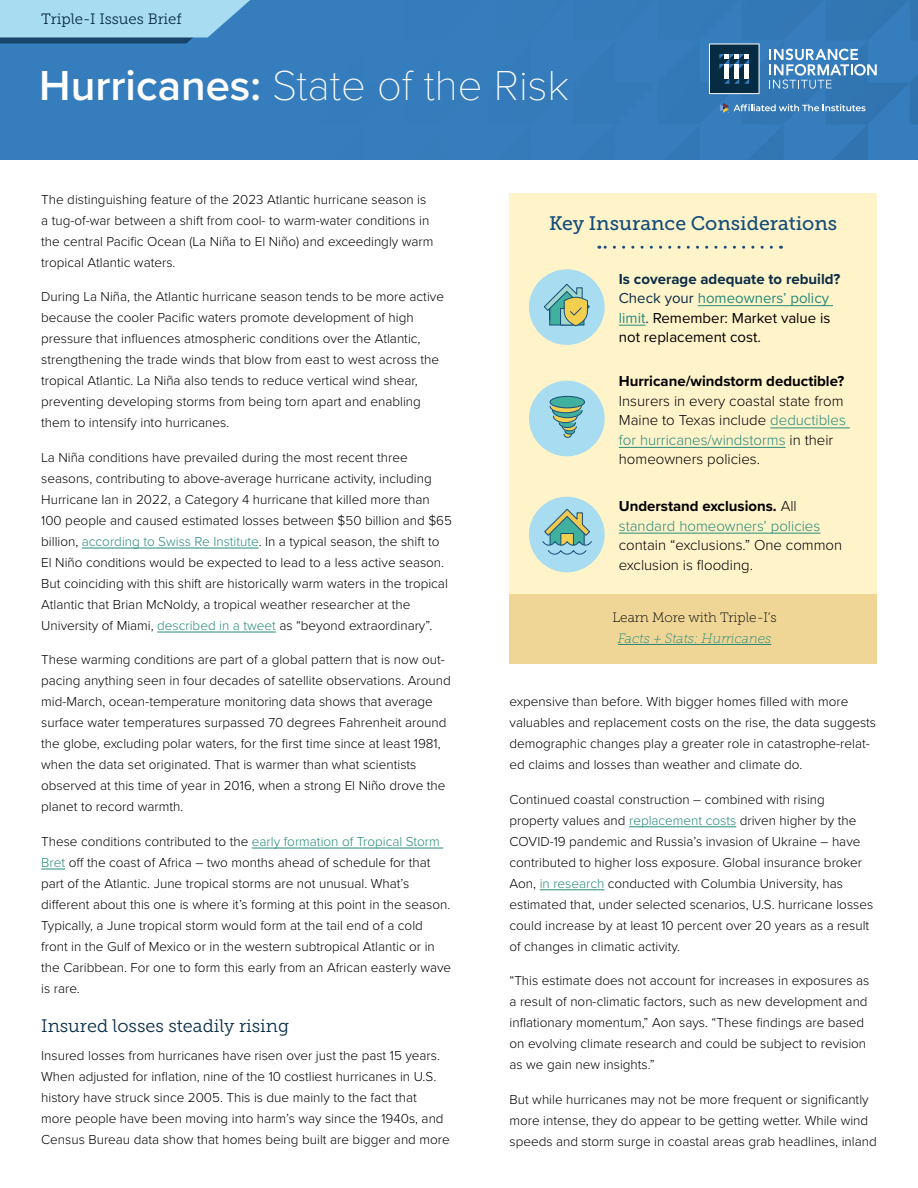
<style>
.page{position:relative;width:918px;height:1188px;background:#fff}
.page>*{position:absolute;margin:0;border:0;box-sizing:border-box;transform-origin:0 0}
.t1{font:100 43.5px "Proxima Nova T";color:#fff}
.t2{font:19.5px "Museo Slab 500";color:#154d79}
.t3{font:18px "Museo Slab 300";color:#092d46}
.t4{font:300 15px/19.5px "Proxima Nova";color:#000}
.t5{font:15px/19.5px "Proxima Nova";color:#000}
.t6{font:300 15px/19.5px "Proxima Nova";color:#278b7a}
.t7{font:700 15px "Proxima Nova";color:#000}
.t8{font:15px "Museo Slab 300";color:#092d46}
.t9{font:300 13.5px/21px "Proxima Nova";color:#000}
.t10{font:13.5px "Museo Slab 100";color:#000}
.t11{font:italic 13.5px "Museo Slab 100";color:#278b7a}
.s1{font-family:"Proxima Nova";font-weight:600}
.s2{color:#278b7a}
.s3{font-weight:700;color:#092d46}
.s4{color:#092d46}
.s5{font-weight:700;color:#000}
.s6{color:#000}
</style>
<div class="page">
<div style="left:510px;top:193px;width:367px;height:446px;background:#fff3ca"></div>
<div style="left:510px;top:595px;width:367px;height:69px;background:#efd596"></div>
<div style="left:529px;top:381px;width:76px;height:75px;background:#a7dcf1;border-radius:50%"></div>
<hr style="left:698px;top:305px;width:135px;height:1px;background:#278b7a">
<svg style="left:619px;top:325px;width:26px;height:1px"></svg>
<div style="left:529px;top:497px;width:76px;height:75px;background:#a7dcf1;border-radius:50%"></div>
<hr style="left:619px;top:533px;width:201px;height:1px;background:#278b7a">
<hr style="left:82px;top:548px;width:177px;height:1px;background:#278b7a">
<hr style="left:157px;top:632px;width:119px;height:1px;background:#278b7a">
<hr style="left:252px;top:848px;width:191px;height:1px;background:#278b7a">
<svg style="left:41px;top:869px;width:24px;height:1px"></svg>
<hr style="left:618px;top:644px;width:153px;height:1px;background:#278b7a">
<div style="left:529px;top:269px;width:76px;height:76px;background:#a7dcf1;border-radius:50%"></div>
<svg style="left:599px;top:246px;width:172px;height:3px"></svg>
<svg style="left:0;top:0;width:918px;height:160px;background:#3e82bd"></svg>
<hr style="left:770px;top:428px;width:80px;height:1px;background:#278b7a">
<hr style="left:619px;top:447px;width:167px;height:1px;background:#278b7a">
<hr style="left:629px;top:827px;width:107px;height:1px;background:#278b7a">
<hr style="left:540px;top:890px;width:64px;height:1px;background:#278b7a">
<svg style="left:542px;top:509px;width:50px;height:46px"></svg>
<svg style="left:544px;top:284px;width:46px;height:43px"></svg>
<svg style="left:549px;top:405px;width:34px;height:33px"></svg>
<div style="left:550px;top:396px;width:35px;height:12px;background:#42b09e;border-radius:50%"></div>
<div style="left:550px;top:396px;width:35px;height:12px;border:1px solid #1a4d78;border-radius:50%"></div>
<p class="t8" style="left:41px;top:10px;width:142px">Triple-I Issues Brief</p>
<h1 class="t1" style="left:39px;top:53px;width:531px"><span class="s1">Hurricanes:</span> State of the Risk</h1>
<p class="t9" style="left:41px;top:188px;width:394px">The distinguishing feature of the 2023 Atlantic hurricane season is a tug-of-war between a shift from cool- to warm-water conditions in the central Pacific Ocean (La Niña to El Niño) and exceedingly warm tropical Atlantic waters.</p>
<p class="t9" style="left:41px;top:286px;width:404px">During La Niña, the Atlantic hurricane season tends to be more active because the cooler Pacific waters promote development of high pressure that influences atmospheric conditions over the Atlantic, strengthening the trade winds that blow from east to west across the tropical Atlantic. La Niña also tends to reduce vertical wind shear, preventing developing storms from being torn apart and enabling them to intensify into hurricanes.</p>
<p class="t9" style="left:41px;top:446px;width:412px">La Niña conditions have prevailed during the most recent three seasons, contributing to above-average hurricane activity, including Hurricane Ian in 2022, a Category 4 hurricane that killed more than 100 people and caused estimated losses between $50 billion and $65 billion, <span class="s2">according to Swiss Re Institute</span>. In a typical season, the shift to El Niño conditions would be expected to lead to a less active season.<br>But coinciding with this shift are historically warm waters in the tropical Atlantic that Brian McNoldy, a tropical weather researcher at the University of Miami, <span class="s2">described in a tweet</span> as “beyond extraordinary”.</p>
<p class="t9" style="left:41px;top:649px;width:411px">These warming conditions are part of a global pattern that is now out&shy;pacing anything seen in four decades of satellite observations. Around mid-March, ocean-temperature monitoring data shows that average surface water temperatures surpassed 70 degrees Fahrenheit around the globe, excluding polar waters, for the first time since at least 1981, when the data set originated. That is warmer than what scientists observed at this time of year in 2016, when a strong El Niño drove the planet to record warmth.</p>
<p class="t9" style="left:41px;top:830px;width:412px">These conditions contributed to the <span class="s2">early formation of Tropical Storm Bret</span> off the coast of Africa – two months ahead of schedule for that part of the Atlantic. June tropical storms are not unusual. What’s different about this one is where it’s forming at this point in the season.<br>Typically, a June tropical storm would form at the tail end of a cold front in the Gulf of Mexico or in the western subtropical Atlantic or in the Caribbean. For one to form this early from an African easterly wave is rare.</p>
<h3 class="t3" style="left:41px;top:1016px;width:249px">Insured losses steadily rising</h3>
<p class="t9" style="left:41px;top:1044px;width:410px">Insured losses from hurricanes have risen over just the past 15 years.<br>When adjusted for inflation, nine of the 10 costliest hurricanes in U.S. history have struck since 2005. This is due mainly to the fact that more people have been moving into harm’s way since the 1940s, and Census Bureau data show that homes being built are bigger and more</p>
<h2 class="t2" style="left:549px;top:212px;width:290px">Key Insurance Considerations</h2>
<p class="t5" style="left:619px;top:268px;width:223px"><span class="s3">Is coverage adequate to rebuild?<br></span><span class="s4">Check your</span> <span class="s2">homeowners’ policy limit</span><span class="s4">.</span> Remember: Market value is not replacement cost.</p>
<p class="t7" style="left:619px;top:370px;width:227px">Hurricane/windstorm deductible?</p>
<p class="t4" style="left:619px;top:390px;width:229px">Insurers in every coastal state from<br>Maine to Texas include <span class="s2">deductibles for hurricanes/windstorms</span> in their homeowners policies.</p>
<p class="t6" style="left:619px;top:496px;width:203px"><span class="s5">Understand exclusions.</span> <span class="s6">All </span>standard homeowners’ policies</p>
<p class="t4" style="left:619px;top:535px;width:225px">contain “exclusions.” One common exclusion is flooding.</p>
<p class="t10" style="left:613px;top:610px;width:166px">Learn More with Triple-I’s</p>
<p class="t11" style="left:618px;top:631px;width:155px">Facts + Stats: Hurricanes</p>
<p class="t9" style="left:510px;top:690px;width:368px">expensive than before. With bigger homes filled with more valuables and replacement costs on the rise, the data suggests demographic changes play a greater role in catastrophe-relat&shy;ed claims and losses than weather and climate do.</p>
<p class="t9" style="left:510px;top:788px;width:365px">Continued coastal construction – combined with rising property values and <span class="s2">replacement costs</span> driven higher by the COVID-19 pandemic and Russia’s invasion of Ukraine – have contributed to higher loss exposure. Global insurance broker Aon, <span class="s2">in research</span> conducted with Columbia University, has estimated that, under selected scenarios, U.S. hurricane losses could increase by at least 10 percent over 20 years as a result of changes in climatic activity.</p>
<p class="t9" style="left:510px;top:969px;width:361px">“This estimate does not account for increases in exposures as a result of non-climatic factors, such as new development and inflationary momentum,” Aon says. “These findings are based on evolving climate research and could be subject to revision as we gain new insights.”</p>
<p class="t9" style="left:510px;top:1088px;width:369px">But while hurricanes may not be more frequent or significantly more intense, they do appear to be getting wetter. While wind speeds and storm surge in coastal areas grab headlines, inland</p>
</div>
